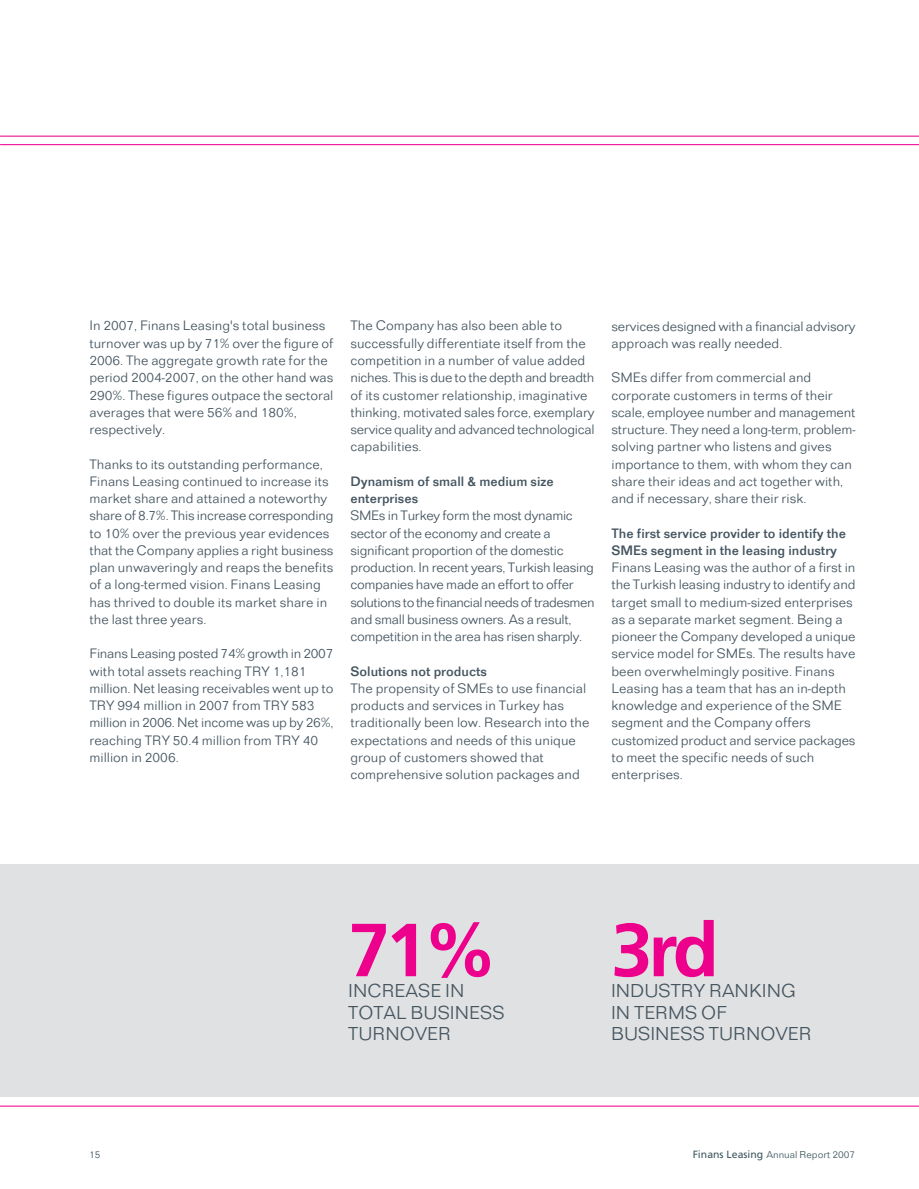
<style>
.page{position:relative;width:919px;height:1189px;background:#fff}
.page>*{position:absolute;margin:0;border:0;box-sizing:border-box;transform-origin:0 0}
.t1{font:75px "Frutiger T Bold";color:#ec008c}
.t2{font:300 19.5px/21.1px "Folio";color:#455560}
.t3{font:300 14.25px/17.2px "Folio";color:#455560}
.t4{font:300 14.25px/17.2px "Folio";letter-spacing:-.02em;color:#455560}
.t5{font:500 14.25px/17.2px "Folio";color:#455560}
.t6{font:300 10.5px "Folio";color:#3d575e}
.s1{font-family:"Frutiger T";font-weight:400}
</style>
<div class="page">
<div style="left:0;top:864px;width:918px;height:232px;background:#e0e1e2"></div>
<hr style="left:0;top:1105px;width:918px;height:1px;background:#ec008c">
<hr style="left:0;top:144px;width:918px;height:1px;background:#ec008c">
<hr style="left:0;top:136px;width:918px;height:1px;background:#ec008c">
<p class="t3" style="left:89px;top:318px;width:245px">In 2007, Finans Leasing's total business turnover was up by 71% over the figure of 2006. The aggregate growth rate for the period 2004-2007, on the other hand was 290%. These figures outpace the sectoral averages that were 56% and 180%, respectively.</p>
<p class="t3" style="left:89px;top:456px;width:245px">Thanks to its outstanding performance, Finans Leasing continued to increase its market share and attained a noteworthy share of 8.7%. This increase corresponding to 10% over the previous year evidences that the Company applies a right business plan unwaveringly and reaps the benefits of a long-termed vision. Finans Leasing has thrived to double its market share in the last three years.</p>
<p class="t3" style="left:89px;top:646px;width:245px">Finans Leasing posted 74% growth in 2007 with total assets reaching TRY 1,181 million. Net leasing receivables went up to TRY 994 million in 2007 from TRY 583 million in 2006. Net income was up by 26%, reaching TRY 50.4 million from TRY 40 million in 2006.</p>
<p class="t3" style="left:350px;top:318px;width:245px">The Company has also been able to successfully differentiate itself from the competition in a number of value added niches. This is due to the depth and breadth of its customer relationship, imaginative thinking, motivated sales force, exemplary service quality and advanced technological capabilities.</p>
<p class="t5" style="left:350px;top:473px;width:205px">Dynamism of small &amp; medium size enterprises</p>
<p class="t4" style="left:350px;top:508px;width:245px">SMEs in Turkey form the most dynamic sector of the economy and create a significant proportion of the domestic production. In recent years, Turkish leasing companies have made an effort to offer solutions to the financial needs of tradesmen and small business owners. As a result, competition in the area has risen sharply.</p>
<p class="t5" style="left:350px;top:663px;width:138px">Solutions not products</p>
<p class="t3" style="left:350px;top:681px;width:240px">The propensity of SMEs to use financial products and services in Turkey has traditionally been low. Research into the expectations and needs of this unique group of customers showed that comprehensive solution packages and</p>
<p class="t3" style="left:611px;top:318px;width:245px">services designed with a financial advisory approach was really needed.</p>
<p class="t3" style="left:611px;top:370px;width:245px">SMEs differ from commercial and corporate customers in terms of their scale, employee number and management structure. They need a long-term, problem&shy;solving partner who listens and gives importance to them, with whom they can share their ideas and act together with, and if necessary, share their risk.</p>
<p class="t5" style="left:611px;top:525px;width:236px">The first service provider to identify the<br>SMEs segment in the leasing industry</p>
<p class="t3" style="left:611px;top:560px;width:245px">Finans Leasing was the author of a first in the Turkish leasing industry to identify and target small to medium-sized enterprises as a separate market segment. Being a pioneer the Company developed a unique service model for SMEs. The results have been overwhelmingly positive. Finans Leasing has a team that has an in-depth knowledge and experience of the SME segment and the Company offers customized product and service packages to meet the specific needs of such enterprises.</p>
<h1 class="t1" style="left:348px;top:920px;width:151px">71%</h1>
<h2 class="t2" style="left:348px;top:982px;width:158px">INCREASE IN<br>TOTAL BUSINESS<br>TURNOVER</h2>
<h1 class="t1" style="left:611px;top:920px;width:109px">3rd</h1>
<h2 class="t2" style="left:611px;top:982px;width:202px">INDUSTRY RANKING<br>IN TERMS OF<br>BUSINESS TURNOVER</h2>
<p class="t6" style="left:89px;top:1150px;width:13px">15</p>
<p class="t6" style="left:692px;top:1150px;width:164px"><span class="s1">Finans Leasing</span> Annual Report 2007</p>
</div>
